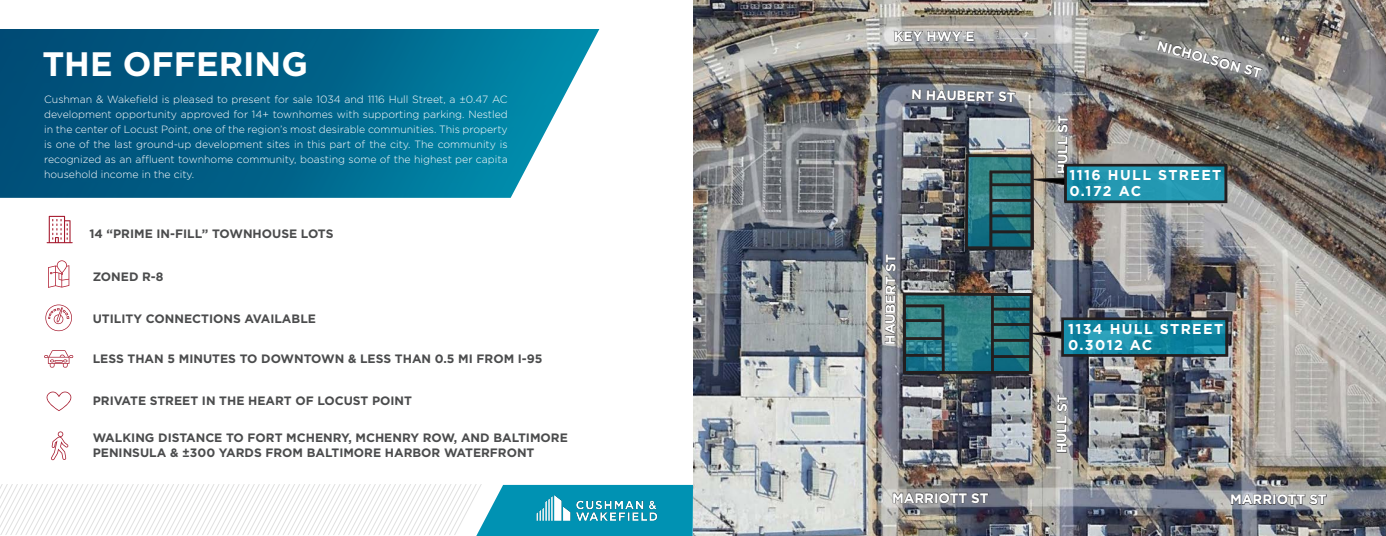
<style>
.page{position:relative;width:1386px;height:536px;background:#fff}
.page>*{position:absolute;margin:0;border:0;box-sizing:border-box;transform-origin:0 0}
.t1{font:700 33.86px "Gotham";color:#fff}
.t2{font:700 14.26px/16px "Gotham";letter-spacing:.1em;color:#fff}
.t3{font:700 13.65px "Gotham";color:#fff}
.t4{font:700 13.56px "Gotham";letter-spacing:-.01em;color:#fff}
.t5{font:700 12.16px "Gotham";color:#4b4c4d}
.t6{font:300 10.5px/14.9px "Gotham";color:#fff;text-align:justify}
</style>
<div class="page">
<img style="left:0;top:29px;width:599px;height:169px">
<svg style="left:0;top:484px;width:693px;height:52px"></svg>
<img style="left:521px;top:484px;width:153px;height:52px">
<svg style="left:45px;top:304px;width:27px;height:27px"></svg>
<svg style="left:44px;top:350px;width:29px;height:17px"></svg>
<svg style="left:46px;top:391px;width:26px;height:20px"></svg>
<svg style="left:51px;top:431px;width:18px;height:29px"></svg>
<img style="left:693px;top:103px;width:693px;height:433px">
<svg style="left:1056px;top:393px;width:12px;height:60px"></svg>
<svg style="left:892px;top:492px;width:97px;height:12px"></svg>
<svg style="left:1230px;top:493px;width:97px;height:12px"></svg>
<img style="left:693px;top:0;width:693px;height:103px">
<svg style="left:1069px;top:168px;width:154px;height:31px;background:#2195af"></svg>
<div style="left:1064px;top:164px;width:163px;height:39px;border:3px solid #231f20"></div>
<svg style="left:1069px;top:321px;width:155px;height:31px;background:#1489a5"></svg>
<div style="left:1061px;top:317px;width:167px;height:39px;border:3px solid #231f20"></div>
<img style="left:884px;top:114px;width:185px;height:261px">
<svg style="left:47px;top:216px;width:26px;height:27px"></svg>
<svg style="left:48px;top:260px;width:21px;height:28px"></svg>
<p class="t1" style="left:42px;top:41px;width:267px">THE OFFERING</p>
<p class="t6" style="left:44px;top:92px;width:465px">Cushman &amp; Wakefield is pleased to present for sale 1034 and 1116 Hull Street, a ±0.47 AC development opportunity approved for 14+ townhomes with supporting parking. Nestled in the center of Locust Point, one of the region’s most desirable communities. This property is one of the last ground-up development sites in this part of the city. The community is recognized as an affluent townhome community, boasting some of the highest per capita household income in the city.</p>
<p class="t5" style="left:89px;top:225px;width:245px">14 “PRIME IN-FILL” TOWNHOUSE LOTS</p>
<p class="t5" style="left:93px;top:268px;width:72px">ZONED R-8</p>
<p class="t5" style="left:93px;top:310px;width:225px">UTILITY CONNECTIONS AVAILABLE</p>
<p class="t5" style="left:93px;top:350px;width:451px">LESS THAN 5 MINUTES TO DOWNTOWN &amp; LESS THAN 0.5 MI FROM I-95</p>
<p class="t5" style="left:93px;top:392px;width:321px">PRIVATE STREET IN THE HEART OF LOCUST POINT</p>
<p class="t5" style="left:93px;top:430px;width:477px">WALKING DISTANCE TO FORT MCHENRY, MCHENRY ROW, AND BALTIMORE</p>
<p class="t5" style="left:93px;top:444px;width:443px">PENINSULA &amp; ±300 YARDS FROM BALTIMORE HARBOR WATERFRONT</p>
<p class="t3" style="left:894px;top:27px;width:82px">KEY HWY E</p>
<p class="t3" style="left:912px;top:85px;width:106px;rotate:2deg">N HAUBERT ST</p>
<p class="t4" style="left:881px;top:344px;width:92px;rotate:-90deg">HAUBERT ST</p>
<p class="t3" style="left:1160px;top:36px;width:109px;rotate:15deg">NICHOLSON ST</p>
<p class="t4" style="left:1054px;top:174px;width:61px;rotate:-90deg">HULL ST</p>
<p class="t2" style="left:1069px;top:167px;width:153px">1116 HULL STREET<br>0.172 AC</p>
<p class="t2" style="left:1068px;top:321px;width:157px">1134 HULL STREET<br>0.3012 AC</p>
<p class="t4" style="left:1053px;top:453px;width:61px;rotate:-90deg">HULL ST</p>
<p class="t3" style="left:892px;top:488px;width:98px">MARRIOTT ST</p>
<p class="t3" style="left:1230px;top:490px;width:98px">MARRIOTT ST</p>
</div>
